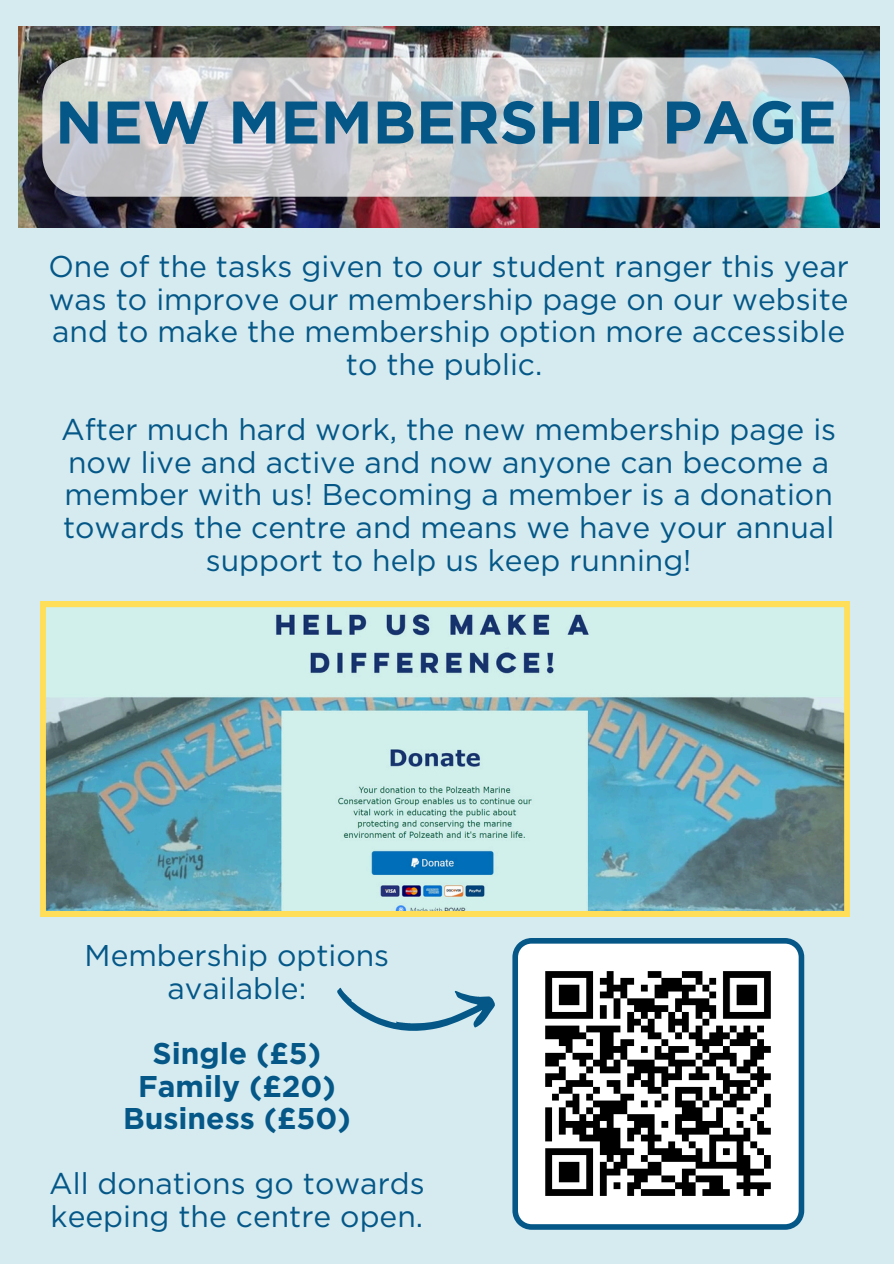
<style>
.page{position:relative;width:894px;height:1264px;background:#fff}
.page>*{position:absolute;margin:0;border:0;box-sizing:border-box;transform-origin:0 0}
.t1{font:700 60px "Gotham";color:#045787}
.t2{font:30px/32.7px "Gotham";color:#045787;text-align:center}
.t3{font:700 30px/32.7px "Gotham";color:#045787;text-align:center}
</style>
<div class="page">
<div style="left:0;top:0;width:893px;height:1263px;background:#d5ebf0"></div>
<img style="left:18px;top:26px;width:861px;height:202px">
<svg style="left:42px;top:57px;width:807px;height:140px;background:#cacdd0"></svg>
<img style="left:40px;top:601px;width:809px;height:315px">
<svg style="left:512px;top:938px;width:291px;height:291px;background:#a0a5a8"></svg>
<svg style="left:337px;top:987px;width:158px;height:44px"></svg>
<p class="t1" style="left:55px;top:86px;width:783px">NEW MEMBERSHIP PAGE</p>
<p class="t2" style="left:48px;top:250px;width:801px">One of the tasks given to our student ranger this year was to improve our membership page on our website and to make the membership option more accessible to the public.</p>
<p class="t2" style="left:61px;top:413px;width:776px">After much hard work, the new membership page is now live and active and now anyone can become a member with us! Becoming a member is a donation towards the centre and means we have your annual support to help us keep running!</p>
<h2 class="t2" style="left:85px;top:938px;width:306px">Membership options available:</h2>
<p class="t3" style="left:123px;top:1036px;width:229px">Single (£5)<br>Family (£20)<br>Business (£50)</p>
<p class="t2" style="left:49px;top:1167px;width:377px;text-align:left">All donations go towards keeping the centre open.</p>
</div>
